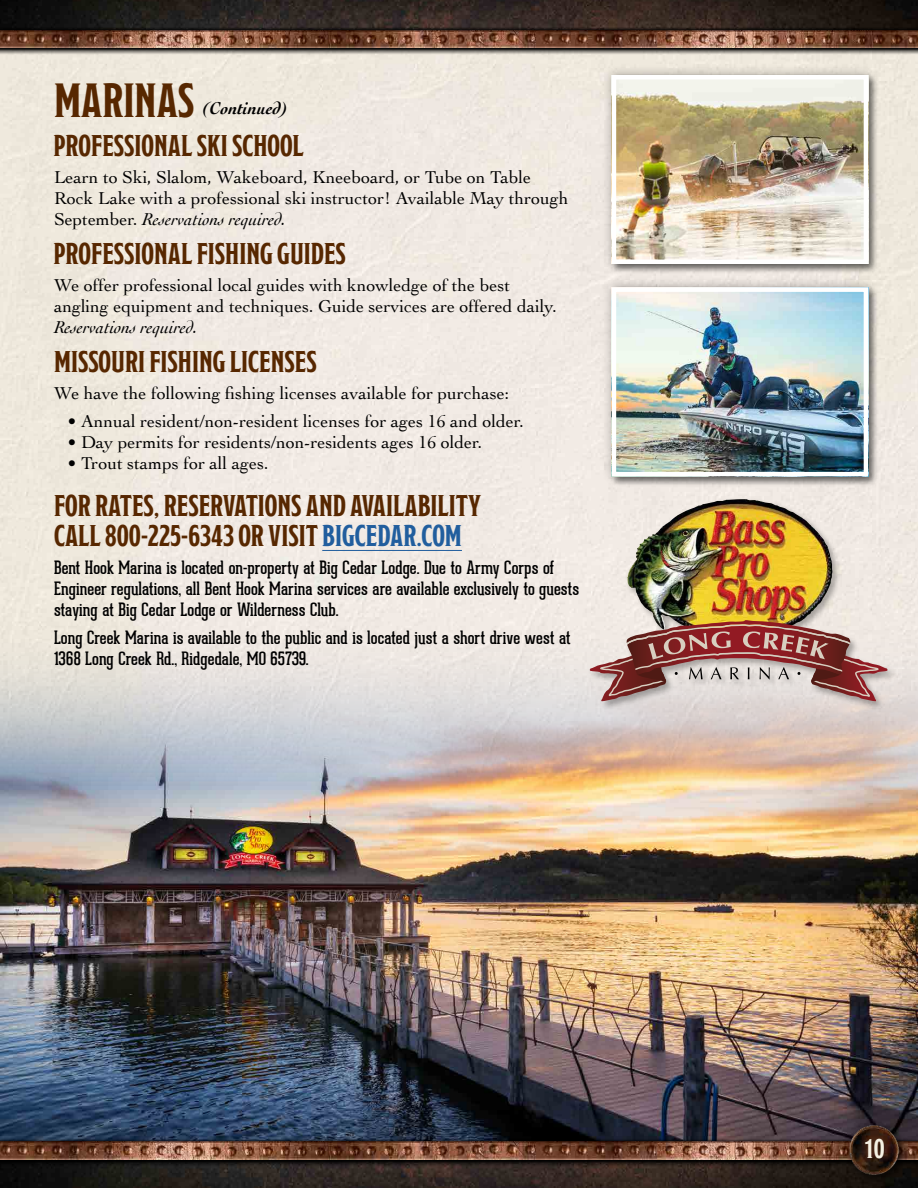
<style>
.page{position:relative;width:918px;height:1188px;background:#fff}
.page>*{position:absolute;margin:0;border:0;box-sizing:border-box;transform-origin:0 0}
.t1{font:700 48px "Modesto Condensed";color:#572700}
.t2{font:700 30px/30px "Modesto Condensed";color:#572700}
.t3{font:700 27px "Modesto Condensed";color:#f5f1e3}
.t4{font:18px/21px "Cochin";color:#000}
.t5{font:18px/21px "Geared Slab";color:#000}
.t6{font:italic 18px "Cochin";color:#000}
.t7{font:italic 700 18px "Cochin";color:#000;scale:.95 1}
.s1{font-style:italic}
.s2{color:#215e9e}
</style>
<div class="page">
<img style="left:0;top:566px;width:918px;height:572px">
<hr style="left:322px;top:550px;width:140px;height:1px;background:#215e9e">
<div style="left:601px;top:64px;width:278px;height:211px;background:#000;opacity:.3"></div>
<img style="left:617px;top:80px;width:246px;height:179px">
<div style="left:612px;top:75px;width:256px;height:189px;border:4px solid #fff"></div>
<div style="left:601px;top:277px;width:278px;height:210px;background:#000;opacity:.3"></div>
<img style="left:617px;top:292px;width:246px;height:179px">
<div style="left:612px;top:287px;width:256px;height:189px;border:4px solid #fff"></div>
<div style="left:588px;top:497px;width:308px;height:213px;background:#000;opacity:.3"></div>
<img style="left:627px;top:499px;width:199px;height:121px">
<svg style="left:589px;top:620px;width:300px;height:81px;background:#b68e8a"></svg>
<img style="left:0;top:0;width:918px;height:27px">
<div style="left:0;top:28px;width:918px;height:27px;background:linear-gradient(to right,#afaaa2,#afaaa1)"></div>
<svg style="left:0;top:27px;width:918px;height:24px;background:#262320"></svg>
<img style="left:0;top:30px;width:918px;height:18px">
<img style="left:0;top:1167px;width:918px;height:21px">
<svg style="left:0;top:1163px;width:827px;height:4px;background:#251e1b"></svg>
<svg style="left:0;top:1138px;width:827px;height:25px;background:#2e2829"></svg>
<img style="left:0;top:1142px;width:827px;height:17px">
<div style="left:845px;top:1121px;width:65px;height:64px;background:#000;opacity:.75"></div>
<img style="left:827px;top:1118px;width:91px;height:64px">
<h1 class="t1" style="left:54px;top:77px;width:142px">MARINAS</h1>
<p class="t7" style="left:202px;top:96px;width:92px">(Continued)</p>
<h2 class="t2" style="left:54px;top:131px;width:251px">PROFESSIONAL SKI SCHOOL</h2>
<p class="t4" style="left:54px;top:166px;width:516px">Learn to Ski, Slalom, Wakeboard, Kneeboard, or Tube on Table<br>Rock Lake with a professional ski instructor! Available May through<br>September. <span class="s1">Reservations required.</span></p>
<h2 class="t2" style="left:54px;top:239px;width:293px">PROFESSIONAL FISHING GUIDES</h2>
<p class="t4" style="left:54px;top:274px;width:504px">We offer professional local guides with knowledge of the best angling equipment and techniques. Guide services are offered daily.</p>
<p class="t6" style="left:54px;top:315px;width:145px">Reservations required.</p>
<h2 class="t2" style="left:54px;top:347px;width:264px">MISSOURI FISHING LICENSES</h2>
<p class="t4" style="left:54px;top:382px;width:457px">We have the following fishing licenses available for purchase:</p>
<p class="t4" style="left:68px;top:410px;width:458px">• Annual resident/non-resident licenses for ages 16 and older.</p>
<p class="t4" style="left:68px;top:431px;width:416px">• Day permits for residents/non-residents ages 16 older.</p>
<p class="t4" style="left:68px;top:452px;width:203px">• Trout stamps for all ages.</p>
<h2 class="t2" style="left:54px;top:491px;width:429px">FOR RATES, RESERVATIONS AND AVAILABILITY<br>CALL 800-225-6343 OR VISIT <span class="s2">BIGCEDAR.COM</span></h2>
<p class="t5" style="left:54px;top:557px;width:527px">Bent Hook Marina is located on-property at Big Cedar Lodge. Due to Army Corps of<br>Engineer regulations, all Bent Hook Marina services are available exclusively to guests staying at Big Cedar Lodge or Wilderness Club.</p>
<p class="t5" style="left:54px;top:627px;width:518px">Long Creek Marina is available to the public and is located just a short drive west at<br>1368 Long Creek Rd., Ridgedale, MO 65739.</p>
<h3 class="t3" style="left:864px;top:1136px;width:22px">10</h3>
</div>
